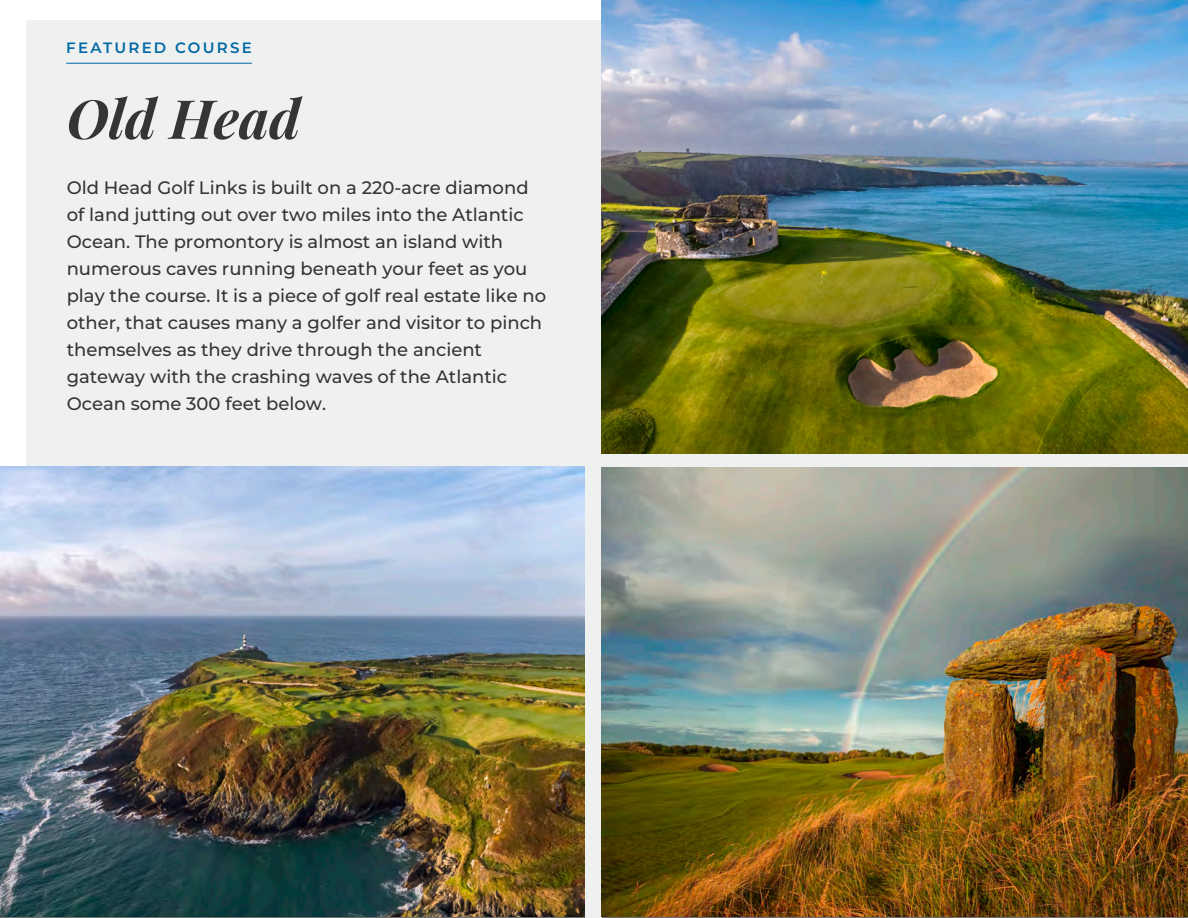
<style>
.page{position:relative;width:1188px;height:918px;background:#fff}
.page>*{position:absolute;margin:0;border:0;box-sizing:border-box;transform-origin:0 0}
.t1{font:italic 700 54px "Playfair Display";color:#353534}
.t2{font:500 18px/27px "Montserrat";color:#353534}
.t3{font:600 15px "Montserrat";letter-spacing:.15em;color:#0069a5}
</style>
<div class="page">
<div style="left:26px;top:20px;width:1162px;height:898px;background:#eff0f0"></div>
<hr style="left:66px;top:63px;width:186px;height:1px;background:#0069a5">
<img style="left:602px;top:1px;width:586px;height:452px">
<img style="left:0;top:467px;width:585px;height:450px">
<img style="left:601px;top:468px;width:587px;height:449px">
<p class="t3" style="left:66px;top:37px;width:187px">FEATURED COURSE</p>
<h1 class="t1" style="left:67px;top:75px;width:235px">Old Head</h1>
<p class="t2" style="left:67px;top:174px;width:481px">Old Head Golf Links is built on a 220-acre diamond of land jutting out over two miles into the Atlantic Ocean. The promontory is almost an island with numerous caves running beneath your feet as you play the course. It is a piece of golf real estate like no other, that causes many a golfer and visitor to pinch themselves as they drive through the ancient gateway with the crashing waves of the Atlantic Ocean some 300 feet below.</p>
</div>
